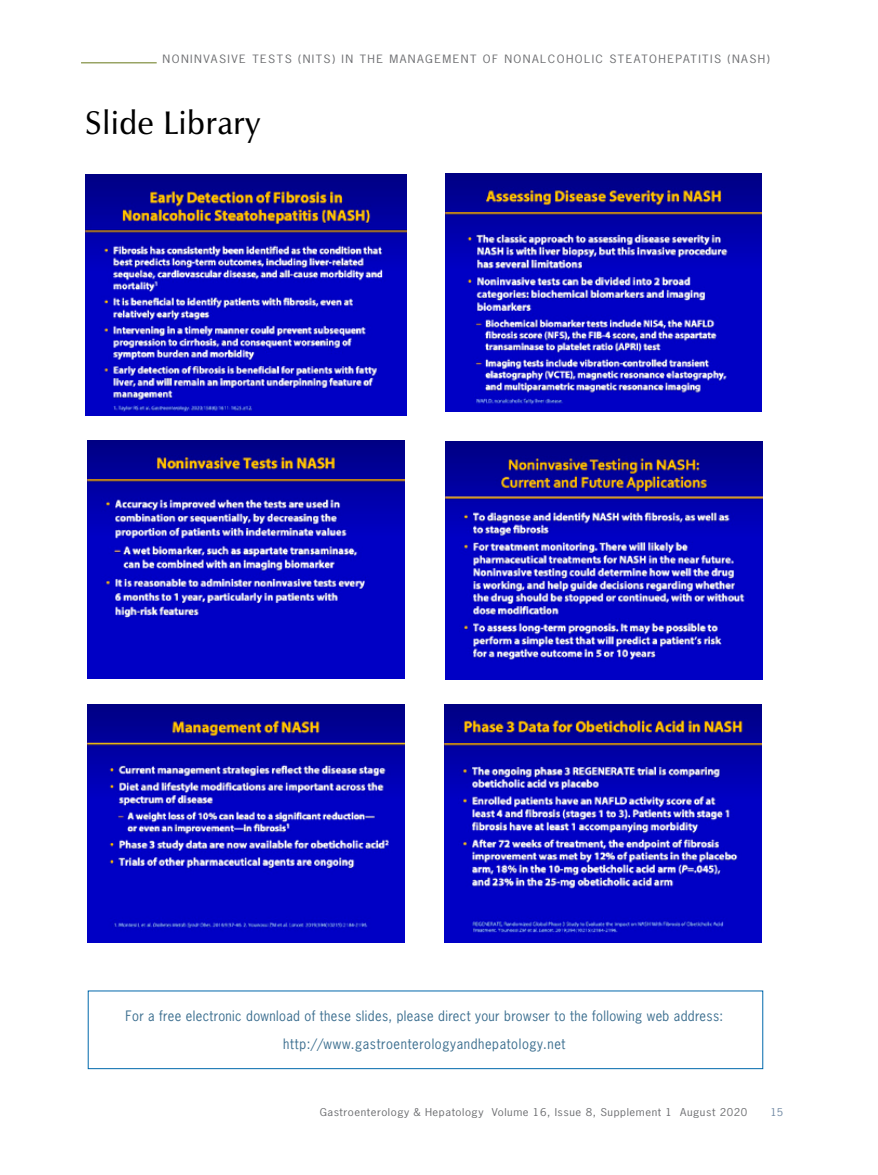
<style>
.page{position:relative;width:878px;height:1175px;background:#fff}
.page>*{position:absolute;margin:0;border:0;box-sizing:border-box;transform-origin:0 0}
.t1{font:600 33px "Zapf Humanist 601 BT";letter-spacing:.025em;color:#000;scale:.95 1}
.t2{font:13.5px/27.8px "News Gothic Std";letter-spacing:.03em;color:#3b6e8f;text-align:center;scale:.95 1}
.t3{font:10.8px "News Gothic Std";letter-spacing:.12em;color:#6d6e71;scale:1.11 1}
.t4{font:10.2px "News Gothic Std";letter-spacing:.05em;color:#6d6e71;scale:1.11 1}
.t5{font:10.2px "News Gothic Std";color:#738ba5;scale:1.11 1}
</style>
<div class="page">
<hr style="left:81px;top:63px;width:76px;height:1px;background:#677718">
<img style="left:86px;top:174px;width:321px;height:241px">
<img style="left:445px;top:174px;width:317px;height:237px">
<img style="left:87px;top:441px;width:317px;height:237px">
<img style="left:445px;top:442px;width:317px;height:237px">
<img style="left:87px;top:705px;width:317px;height:237px">
<img style="left:445px;top:705px;width:316px;height:237px">
<p class="t3" style="left:162px;top:52px;width:548px">NONINVASIVE TESTS (NITS) IN THE MANAGEMENT OF NONALCOHOLIC STEATOHEPATITIS (NASH)</p>
<h1 class="t1" style="left:86px;top:102px;width:186px">Slide Library</h1>
<p class="t2" style="left:125px;top:1002px;width:630px">For a free electronic download of these slides, please direct your browser to the following web address: http://www.gastroenterologyandhepatology.net</p>
<p class="t4" style="left:320px;top:1105px;width:387px">Gastroenterology &amp; Hepatology Volume 16, Issue 8, Supplement 1 August 2020</p>
<p class="t5" style="left:770px;top:1105px;width:13px">15</p>
</div>
